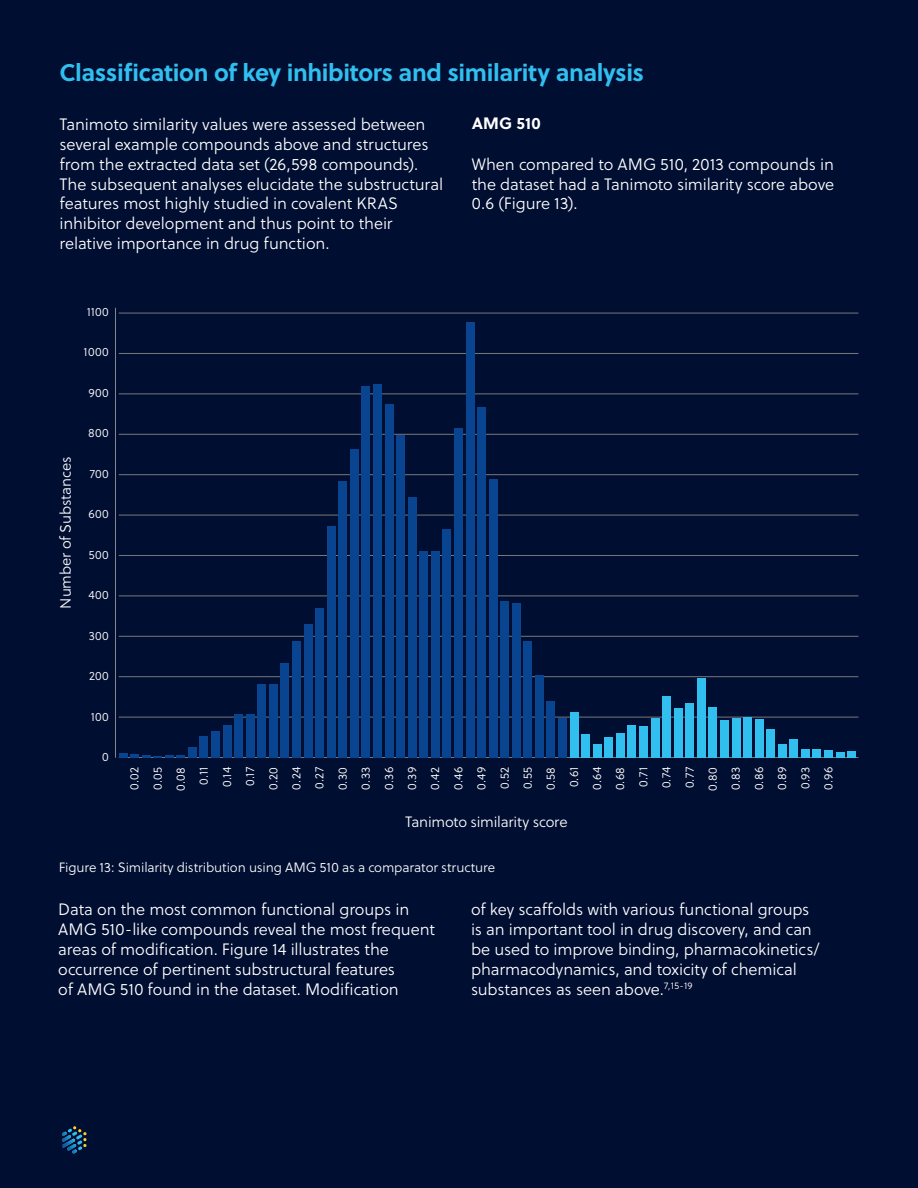
<style>
.page{position:relative;width:918px;height:1188px;background:#000e31}
.page>*{position:absolute;margin:0;border:0;box-sizing:border-box;transform-origin:0 0}
.t1{font:700 24px "Soleil";letter-spacing:-.015em;color:#30bfef}
.t2{font:16.5px/19.8px "Soleil Lt";letter-spacing:-.005em;color:#fff}
.t3{font:700 16.5px "Soleil";letter-spacing:.01em;color:#fff}
.t4{font:15px "Soleil Lt";letter-spacing:-.015em;color:#fff}
.t5{font:13.5px "Soleil Lt";letter-spacing:-.01em;color:#fff}
.t6{font:12px/23.1px "Soleil Lt";letter-spacing:.025em;color:#fff;text-align:center}
.t7{font:12px "Soleil Lt";letter-spacing:.045em;color:#fff}
</style>
<div class="page">
<svg style="left:62px;top:1126px;width:24px;height:28px"></svg>
<hr style="left:115px;top:308px;width:1px;height:450px;background:#868a8e">
<hr style="left:119px;top:313px;width:739px;height:1px;background:#76787b">
<hr style="left:119px;top:353px;width:739px;height:1px;background:#76787b">
<hr style="left:119px;top:434px;width:739px;height:1px;background:#76787b">
<hr style="left:119px;top:394px;width:739px;height:1px;background:#76787b">
<hr style="left:119px;top:474px;width:739px;height:1px;background:#76787b">
<hr style="left:119px;top:515px;width:739px;height:1px;background:#76787b">
<hr style="left:119px;top:555px;width:739px;height:1px;background:#76787b">
<hr style="left:119px;top:596px;width:739px;height:1px;background:#76787b">
<hr style="left:119px;top:636px;width:739px;height:1px;background:#76787b">
<hr style="left:119px;top:676px;width:739px;height:1px;background:#76787b">
<hr style="left:119px;top:717px;width:739px;height:1px;background:#76787b">
<hr style="left:119px;top:757px;width:739px;height:1px;background:#76787b">
<div style="left:119px;top:753px;width:8px;height:5px;background:#094491"></div>
<div style="left:292px;top:642px;width:9px;height:116px;background:#094491"></div>
<div style="left:466px;top:322px;width:8px;height:436px;background:#094491"></div>
<div style="left:639px;top:726px;width:9px;height:32px;background:#30bfef"></div>
<div style="left:813px;top:749px;width:8px;height:9px;background:#30bfef"></div>
<div style="left:304px;top:624px;width:8px;height:134px;background:#094491"></div>
<div style="left:477px;top:407px;width:9px;height:351px;background:#094491"></div>
<div style="left:651px;top:718px;width:8px;height:40px;background:#30bfef"></div>
<div style="left:824px;top:750px;width:9px;height:8px;background:#30bfef"></div>
<div style="left:211px;top:732px;width:9px;height:26px;background:#094491"></div>
<div style="left:385px;top:405px;width:8px;height:353px;background:#094491"></div>
<div style="left:558px;top:718px;width:9px;height:40px;background:#094491"></div>
<div style="left:732px;top:718px;width:8px;height:40px;background:#30bfef"></div>
<div style="left:315px;top:608px;width:9px;height:150px;background:#094491"></div>
<div style="left:489px;top:479px;width:8px;height:279px;background:#094491"></div>
<div style="left:662px;top:697px;width:9px;height:61px;background:#30bfef"></div>
<div style="left:836px;top:752px;width:8px;height:6px;background:#30bfef"></div>
<div style="left:223px;top:725px;width:8px;height:33px;background:#094491"></div>
<div style="left:396px;top:435px;width:9px;height:323px;background:#094491"></div>
<div style="left:570px;top:712px;width:8px;height:46px;background:#30bfef"></div>
<div style="left:743px;top:717px;width:9px;height:41px;background:#30bfef"></div>
<div style="left:327px;top:527px;width:8px;height:231px;background:#094491"></div>
<div style="left:500px;top:601px;width:9px;height:157px;background:#094491"></div>
<div style="left:674px;top:708px;width:8px;height:50px;background:#30bfef"></div>
<div style="left:847px;top:751px;width:9px;height:7px;background:#30bfef"></div>
<div style="left:234px;top:715px;width:9px;height:43px;background:#094491"></div>
<div style="left:408px;top:497px;width:8px;height:261px;background:#094491"></div>
<div style="left:581px;top:734px;width:9px;height:24px;background:#30bfef"></div>
<div style="left:755px;top:719px;width:8px;height:39px;background:#30bfef"></div>
<div style="left:339px;top:481px;width:8px;height:277px;background:#094491"></div>
<div style="left:512px;top:604px;width:9px;height:154px;background:#094491"></div>
<div style="left:686px;top:703px;width:8px;height:55px;background:#30bfef"></div>
<div style="left:246px;top:715px;width:9px;height:43px;background:#094491"></div>
<div style="left:419px;top:551px;width:9px;height:207px;background:#094491"></div>
<div style="left:593px;top:744px;width:9px;height:14px;background:#30bfef"></div>
<div style="left:766px;top:729px;width:9px;height:29px;background:#30bfef"></div>
<svg style="left:130px;top:754px;width:55px;height:4px"></svg>
<div style="left:350px;top:450px;width:9px;height:308px;background:#094491"></div>
<div style="left:524px;top:641px;width:8px;height:117px;background:#094491"></div>
<div style="left:697px;top:678px;width:9px;height:80px;background:#30bfef"></div>
<div style="left:258px;top:684px;width:8px;height:74px;background:#094491"></div>
<div style="left:431px;top:551px;width:9px;height:207px;background:#094491"></div>
<div style="left:605px;top:737px;width:8px;height:21px;background:#30bfef"></div>
<div style="left:778px;top:744px;width:9px;height:14px;background:#30bfef"></div>
<div style="left:188px;top:747px;width:9px;height:11px;background:#094491"></div>
<div style="left:362px;top:386px;width:8px;height:372px;background:#094491"></div>
<div style="left:535px;top:675px;width:9px;height:83px;background:#094491"></div>
<div style="left:709px;top:707px;width:8px;height:51px;background:#30bfef"></div>
<div style="left:269px;top:684px;width:9px;height:74px;background:#094491"></div>
<div style="left:443px;top:529px;width:8px;height:229px;background:#094491"></div>
<div style="left:616px;top:733px;width:9px;height:25px;background:#30bfef"></div>
<div style="left:790px;top:740px;width:8px;height:18px;background:#30bfef"></div>
<div style="left:200px;top:736px;width:8px;height:22px;background:#094491"></div>
<div style="left:373px;top:384px;width:9px;height:374px;background:#094491"></div>
<div style="left:547px;top:701px;width:8px;height:57px;background:#094491"></div>
<div style="left:720px;top:720px;width:9px;height:38px;background:#30bfef"></div>
<div style="left:281px;top:663px;width:8px;height:95px;background:#094491"></div>
<div style="left:454px;top:428px;width:9px;height:330px;background:#094491"></div>
<div style="left:628px;top:725px;width:8px;height:33px;background:#30bfef"></div>
<div style="left:801px;top:749px;width:9px;height:9px;background:#30bfef"></div>
<h1 class="t1" style="left:60px;top:54px;width:586px">Classification of key inhibitors and similarity analysis</h1>
<p class="t2" style="left:60px;top:114px;width:385px">Tanimoto similarity values were assessed between several example compounds above and structures from the extracted data set (26,598 compounds).<br>The subsequent analyses elucidate the substructural features most highly studied in covalent KRAS inhibitor development and thus point to their relative importance in drug function.</p>
<p class="t3" style="left:472px;top:110px;width:70px">AMG 510</p>
<p class="t2" style="left:472px;top:154px;width:364px;text-align:justify">When compared to AMG 510, 2013 compounds in the dataset had a Tanimoto similarity score above 0.6 (Figure 13).</p>
<p class="t4" style="left:55px;top:609px;width:153px;rotate:-90deg">Number of Substances</p>
<p class="t7" style="left:87px;top:303px;width:24px">1100</p>
<p class="t7" style="left:84px;top:344px;width:27px">1000</p>
<p class="t7" style="left:88px;top:384px;width:22px">900</p>
<p class="t7" style="left:88px;top:425px;width:22px">800</p>
<p class="t7" style="left:90px;top:465px;width:21px">700</p>
<p class="t7" style="left:89px;top:506px;width:22px">600</p>
<p class="t7" style="left:89px;top:546px;width:21px">500</p>
<p class="t7" style="left:88px;top:587px;width:22px">400</p>
<p class="t7" style="left:89px;top:627px;width:22px">300</p>
<p class="t7" style="left:89px;top:668px;width:21px">200</p>
<p class="t7" style="left:91px;top:708px;width:20px">100</p>
<p class="t7" style="left:102px;top:749px;width:8px">0</p>
<p class="t6" style="left:123px;top:791px;width:25px;rotate:-90deg">0.02<br>0.05<br>0.08<br>0.11<br>0.14<br>0.17<br>0.20<br>0.24<br>0.27<br>0.30<br>0.33<br>0.36<br>0.39<br>0.42<br>0.46<br>0.49<br>0.52<br>0.55<br>0.58<br>0.61<br>0.64<br>0.68<br>0.71<br>0.74<br>0.77<br>0.80<br>0.83<br>0.86<br>0.89<br>0.93<br>0.96</p>
<p class="t4" style="left:405px;top:811px;width:164px">Tanimoto similarity score</p>
<p class="t5" style="left:59px;top:858px;width:438px">Figure 13: Similarity distribution using AMG 510 as a comparator structure</p>
<p class="t2" style="left:58px;top:900px;width:378px">Data on the most common functional groups in AMG 510-like compounds reveal the most frequent areas of modification. Figure 14 illustrates the occurrence of pertinent substructural features<br>of AMG 510 found in the dataset. Modification</p>
<p class="t2" style="left:471px;top:900px;width:350px">of key scaffolds with various functional groups is an important tool in drug discovery, and can be used to improve binding, pharmacokinetics/ pharmacodynamics, and toxicity of chemical substances as seen above.<sup>7,15-19</sup></p>
</div>
